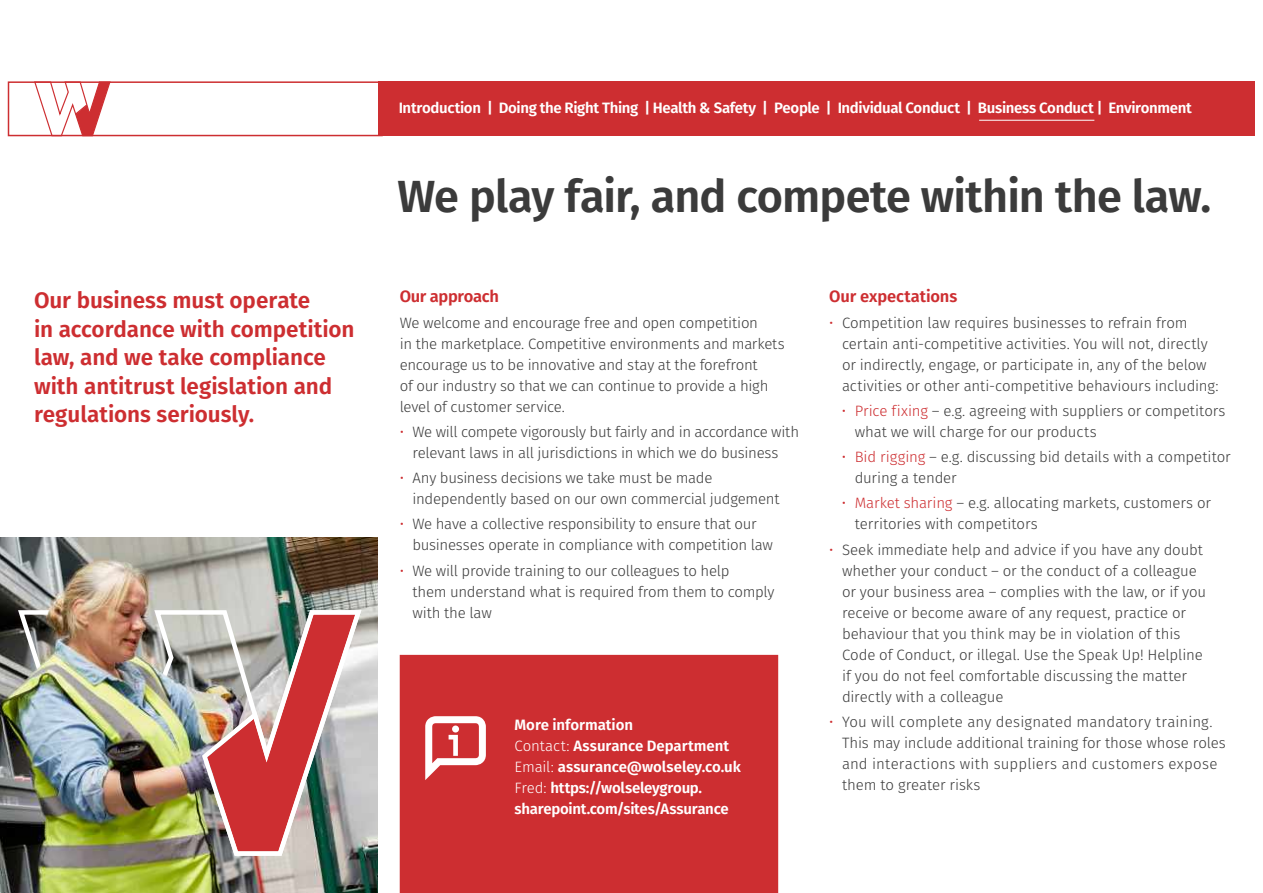
<style>
.page{position:relative;width:1263px;height:893px;background:#fff}
.page>*{position:absolute;margin:0;border:0;box-sizing:border-box;transform-origin:0 0}
.t1{font:600 45px "Wolseley Sans";letter-spacing:-.02em;color:#3b3b3b}
.t2{font:600 22.5px/28.5px "Wolseley Sans";letter-spacing:-.005em;color:#cd2e31}
.t3{font:600 16.5px "Wolseley Sans";letter-spacing:-.01em;color:#cd2e31}
.t4{font:300 15px/21px "Wolseley Sans";letter-spacing:-.01em;color:#3b3b3b}
.t5{font:600 15px/21px "Wolseley Sans";letter-spacing:-.02em;color:#fff}
.s1{color:#cd2e31}
.s2{font-weight:300}
</style>
<div class="page">
<svg style="left:33px;top:84px;width:78px;height:53px"></svg>
<div style="left:378px;top:81px;width:876px;height:55px;background:#cd2e31"></div>
<div style="left:8px;top:81px;width:375px;height:55px;border:2px solid #cd2e31"></div>
<img style="left:0;top:538px;width:378px;height:355px">
<div style="left:400px;top:656px;width:377px;height:236px;background:#cd2e31"></div>
<div style="left:400px;top:655px;width:378px;height:238px;border:2px solid #cd2e31"></div>
<svg style="left:425px;top:716px;width:61px;height:64px"></svg>
<img style="left:15px;top:607px;width:349px;height:251px">
<img style="left:198px;top:610px;width:163px;height:246px">
<hr style="left:979px;top:120px;width:115px;height:1px;background:#fff">
<h2 class="t2" style="left:34px;top:284px;width:322px">Our business must operate<br>in accordance with competition law, and we take compliance with antitrust legislation and regulations seriously.</h2>
<p class="t5" style="left:399px;top:96px;width:795px">Introduction | Doing the Right Thing | Health &amp; Safety | People | Individual Conduct | Business Conduct | Environment</p>
<h1 class="t1" style="left:398px;top:155px;width:815px">We play fair, and compete within the law.</h1>
<p class="t3" style="left:400px;top:282px;width:101px">Our approach</p>
<p class="t4" style="left:400px;top:310px;width:387px">We welcome and encourage free and open competition<br>in the marketplace. Competitive environments and markets encourage us to be innovative and stay at the forefront<br>of our industry so that we can continue to provide a high level of customer service.</p>
<p class="t4" style="left:400px;top:420px;width:401px;text-align:center"><span class="s1">•</span> We will compete vigorously but fairly and in accordance with relevant laws in all jurisdictions in which we do business</p>
<p class="t4" style="left:412px;top:466px;width:368px;text-indent:-13px"><span class="s1">•</span> Any business decisions we take must be made independently based on our own commercial judgement</p>
<p class="t4" style="left:412px;top:512px;width:362px;text-indent:-13px"><span class="s1">•</span> We have a collective responsibility to ensure that our businesses operate in compliance with competition law</p>
<p class="t4" style="left:412px;top:558px;width:364px;text-indent:-13px"><span class="s1">•</span> We will provide training to our colleagues to help<br>them understand what is required from them to comply with the law</p>
<p class="t5" style="left:514px;top:713px;width:228px">More information<br><span class="s2">Contact:</span> Assurance Department<br><span class="s2">Email:</span> assurance@wolseley.co.uk<br><span class="s2">Fred:</span> https://wolseleygroup. sharepoint.com/sites/Assurance</p>
<p class="t3" style="left:829px;top:282px;width:130px">Our expectations</p>
<p class="t4" style="left:842px;top:310px;width:378px;text-indent:-13px"><span class="s1">•</span> Competition law requires businesses to refrain from certain anti-competitive activities. You will not, directly or indirectly, engage, or participate in, any of the below activities or other anti-competitive behaviours including:</p>
<p class="t4" style="left:855px;top:399px;width:372px;text-indent:-13px"><span class="s1">• Price fixing</span> – e.g. agreeing with suppliers or competitors what we will charge for our products</p>
<p class="t4" style="left:855px;top:445px;width:378px;text-indent:-13px"><span class="s1">• Bid rigging</span> – e.g. discussing bid details with a competitor during a tender</p>
<p class="t4" style="left:855px;top:491px;width:358px;text-indent:-13px"><span class="s1">• Market sharing</span> – e.g. allocating markets, customers or territories with competitors</p>
<p class="t4" style="left:842px;top:537px;width:366px;text-indent:-13px"><span class="s1">•</span> Seek immediate help and advice if you have any doubt whether your conduct – or the conduct of a colleague or your business area – complies with the law, or if you receive or become aware of any request, practice or behaviour that you think may be in violation of this Code of Conduct, or illegal. Use the Speak Up! Helpline if you do not feel comfortable discussing the matter directly with a colleague</p>
<p class="t4" style="left:842px;top:710px;width:385px;text-indent:-13px"><span class="s1">•</span> You will complete any designated mandatory training.<br>This may include additional training for those whose roles and interactions with suppliers and customers expose them to greater risks</p>
</div>
